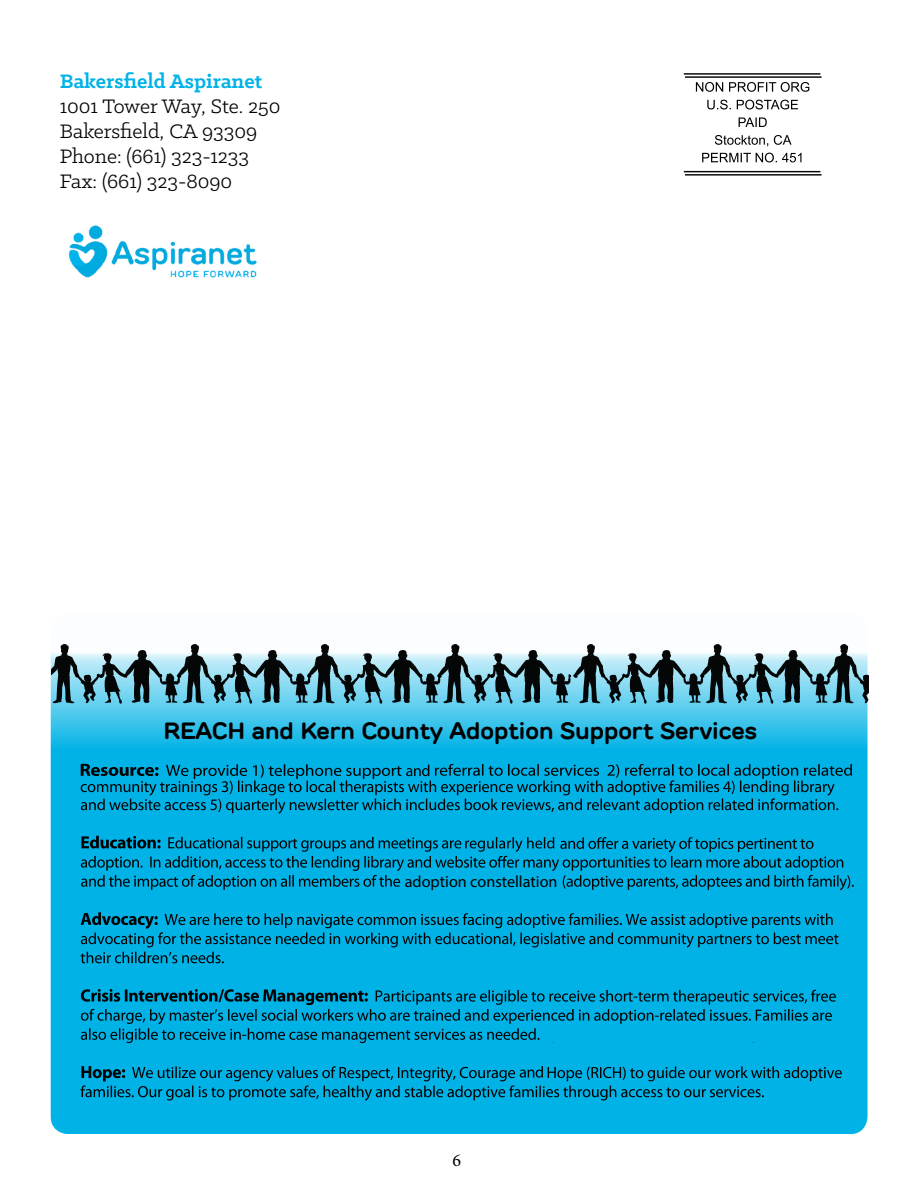
<style>
.page{position:relative;width:918px;height:1188px;background:#fff}
.page>*{position:absolute;margin:0;border:0;box-sizing:border-box;transform-origin:0 0}
.t1{font:700 23.55px "TT Rounds";color:#000}
.t2{font:22.05px/25px "Klinic Slab";color:#000101}
.t3{font:700 22.05px "Klinic Slab";color:#00b2e6}
.t4{font:18px "Minion Pro";color:#000}
.t5{font:16.2px "Myriad Pro";color:#000}
</style>
<div class="page">
<svg style="left:51px;top:614px;width:817px;height:520px;background:#2cbfea"></svg>
<svg style="left:702px;top:153px;width:100px;height:9px"></svg>
<svg style="left:715px;top:135px;width:77px;height:12px"></svg>
<svg style="left:739px;top:117px;width:28px;height:10px"></svg>
<svg style="left:707px;top:100px;width:91px;height:9px"></svg>
<svg style="left:696px;top:82px;width:113px;height:10px"></svg>
<hr style="left:684px;top:73px;width:136px;height:2px;background:#000">
<hr style="left:684px;top:171px;width:136px;height:1px;background:#000">
<hr style="left:685px;top:76px;width:137px;height:2px;background:#000">
<hr style="left:685px;top:174px;width:137px;height:2px;background:#000">
<svg style="left:81px;top:989px;width:755px;height:54px;background:#0094bf"></svg>
<svg style="left:81px;top:912px;width:758px;height:51px;background:#0099c6"></svg>
<img style="left:68px;top:225px;width:189px;height:53px">
<div style="left:405px;top:758px;width:453px;height:21px;background:#00b2e6"></div>
<svg style="left:81px;top:1066px;width:761px;height:35px;background:#0093be"></svg>
<div style="left:464px;top:829px;width:394px;height:23px;background:#00b2e6"></div>
<svg style="left:81px;top:836px;width:773px;height:54px;background:#0095c0"></svg>
<svg style="left:52px;top:644px;width:816px;height:60px;background:#789ea9"></svg>
<svg style="left:81px;top:764px;width:771px;height:50px;background:#0090ba"></svg>
<p class="t3" style="left:60px;top:66px;width:204px">Bakersfield Aspiranet</p>
<p class="t2" style="left:60px;top:93px;width:222px">1001 Tower Way, Ste. 250<br>Bakersfield, CA 93309<br>Phone: (661) 323-1233<br>Fax: (661) 323-8090</p>
<p class="t1" style="left:163px;top:715px;width:595px">REACH and Kern County Adoption Support Services</p>
<p class="t5" style="left:405px;top:871px;width:154px">adoption constellation</p>
<p class="t4" style="left:452px;top:1148px;width:10px">6</p>
</div>
